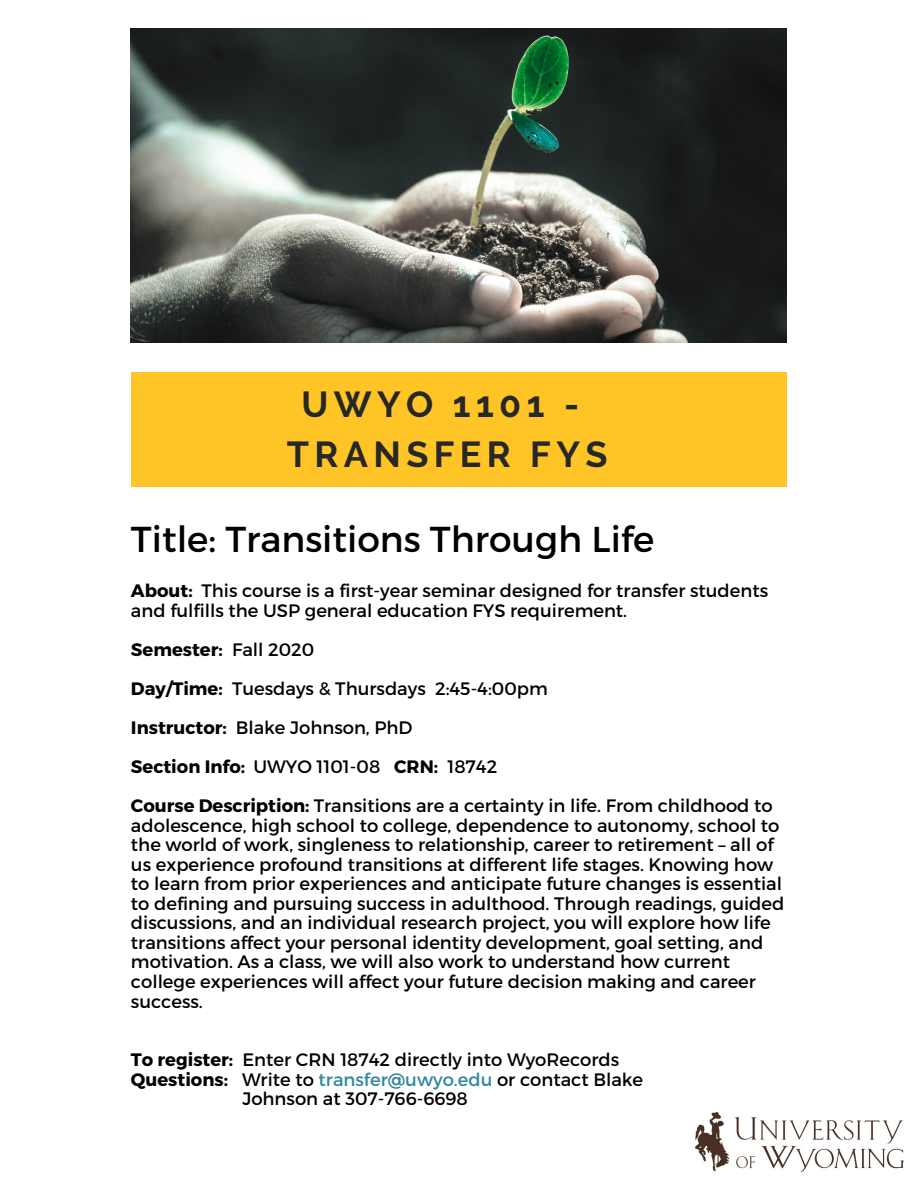
<style>
.page{position:relative;width:918px;height:1188px;background:#fff}
.page>*{position:absolute;margin:0;border:0;box-sizing:border-box;transform-origin:0 0}
.t1{font:36px "Montserrat";color:#000}
.t2{font:700 36px/50.1px "Raleway";letter-spacing:.15em;color:#252827;text-align:center}
.t3{font:18px/19.5px "Montserrat";color:#000}
.s1{font-weight:700}
.s2{color:#31879f}
</style>
<div class="page">
<img style="left:131px;top:29px;width:656px;height:313px">
<div style="left:131px;top:373px;width:656px;height:113px;background:#ffc425"></div>
<img style="left:696px;top:1112px;width:208px;height:60px">
<h1 class="t2" style="left:287px;top:379px;width:322px">UWYO 1101 -<br>TRANSFER FYS</h1>
<h1 class="t1" style="left:131px;top:516px;width:525px">Title: Transitions Through Life</h1>
<p class="t3" style="left:131px;top:580px;width:639px"><span class="s1">About:</span> This course is a first-year seminar designed for transfer students and fulfills the USP general education FYS requirement.</p>
<p class="t3" style="left:131px;top:629px;width:643px;line-height:39px"><span class="s1">Semester:</span> Fall 2020<br><span class="s1">Day/Time:</span> Tuesdays &amp; Thursdays 2:45-4:00pm<br><span class="s1">Instructor:</span> Blake Johnson, PhD<br><span class="s1">Section Info:</span> UWYO 1101-08 <span class="s1">CRN:</span> 18742<br><span class="s1">Course Description:</span> Transitions are a certainty in life. From childhood to</p>
<p class="t3" style="left:131px;top:815px;width:655px">adolescence, high school to college, dependence to autonomy, school to the world of work, singleness to relationship, career to retirement – all of us experience profound transitions at different life stages. Knowing how to learn from prior experiences and anticipate future changes is essential to defining and pursuing success in adulthood. Through readings, guided discussions, and an individual research project, you will explore how life transitions affect your personal identity development, goal setting, and motivation. As a class, we will also work to understand how current college experiences will affect your future decision making and career success.</p>
<p class="t3" style="left:131px;top:1049px;width:490px"><span class="s1">To register:</span> Enter CRN 18742 directly into WyoRecords</p>
<p class="t3" style="left:131px;top:1069px;width:514px"><span class="s1">Questions:</span> Write to <span class="s2">transfer@uwyo.edu</span> or contact Blake</p>
<p class="t3" style="left:242px;top:1088px;width:227px">Johnson at 307-766-6698</p>
</div>
